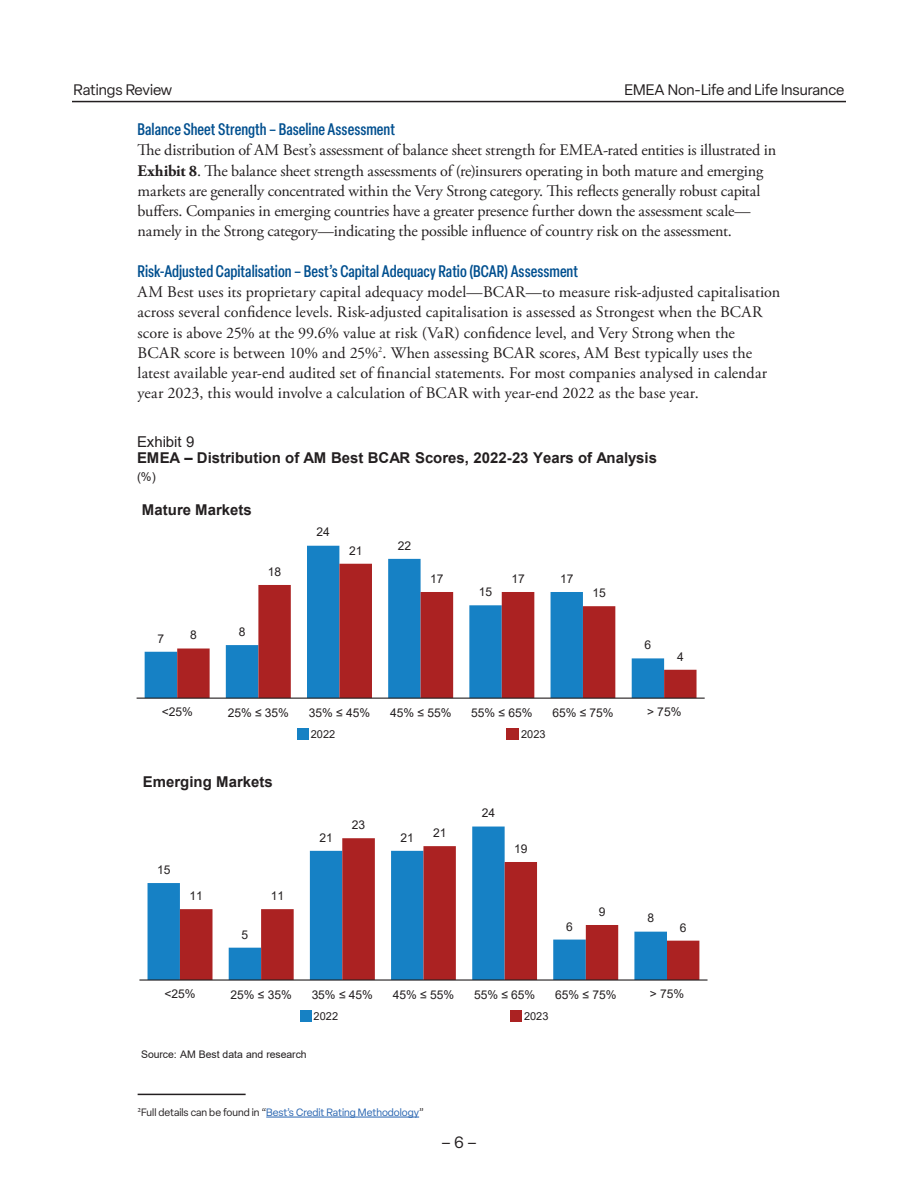
<style>
.page{position:relative;width:918px;height:1188px;background:#fff}
.page>*{position:absolute;margin:0;border:0;box-sizing:border-box;transform-origin:0 0}
.t1{font:500 condensed 16.5px "Elza";color:#004f8f}
.t2{font:16.2px/20.2px "Adobe Garamond Pro";letter-spacing:-.005em;color:#231f20}
.t3{font:16.2px "Elza";color:#231f20}
.t4{font:700 15px "Arial";color:#231f20}
.t5{font:15px "Elza";color:#231f20}
.t6{font:15px "Arial";letter-spacing:-.005em;color:#231f20}
.t7{font:12.15px "Arial";color:#231f20}
.t8{font:12px "Arial";letter-spacing:-.005em;color:#231f20}
.t9{font:10.95px "Arial";color:#231f20}
.t10{font:10.5px "Elza";color:#2865b1}
.t11{font:10.5px "Arial";letter-spacing:-.005em;color:#231f20}
.s1{font-weight:700}
.s2{font-family:"Minion Pro";color:#231f20}
.s3{color:#231f20}
</style>
<div class="page">
<hr style="left:72px;top:101px;width:774px;height:1px;background:#231f20">
<hr style="left:138px;top:1094px;width:108px;height:1px;background:#231f20">
<hr style="left:266px;top:1117px;width:153px;height:1px;background:#2865b1">
<svg style="left:145px;top:546px;width:276px;height:152px"></svg>
<svg style="left:177px;top:564px;width:520px;height:134px"></svg>
<hr style="left:137px;top:698px;width:568px;height:1px;background:#231f20">
<svg style="left:148px;top:827px;width:357px;height:152px"></svg>
<svg style="left:180px;top:838px;width:519px;height:141px"></svg>
<hr style="left:139px;top:979px;width:569px;height:2px;background:#231f20">
<div style="left:297px;top:728px;width:12px;height:12px;background:#1681c4"></div>
<div style="left:507px;top:728px;width:12px;height:12px;background:#ab2222"></div>
<div style="left:300px;top:1010px;width:12px;height:12px;background:#1681c4"></div>
<div style="left:510px;top:1010px;width:12px;height:12px;background:#ab2222"></div>
<p class="t5" style="left:74px;top:80px;width:100px">Ratings Review</p>
<p class="t5" style="left:624px;top:80px;width:222px">EMEA Non-Life and Life Insurance</p>
<p class="t1" style="left:138px;top:118px;width:259px">Balance Sheet Strength – Baseline Assessment</p>
<p class="t2" style="left:138px;top:141px;width:640px">The distribution of AM Best’s assessment of balance sheet strength for EMEA-rated entities is illustrated in <span class="s1">Exhibit 8</span>. The balance sheet strength assessments of (re)insurers operating in both mature and emerging markets are generally concentrated within the Very Strong category. This reflects generally robust capital buffers. Companies in emerging countries have a greater presence further down the assessment scale— namely in the Strong category—indicating the possible influence of country risk on the assessment.</p>
<p class="t1" style="left:138px;top:260px;width:442px">Risk-Adjusted Capitalisation – Best’s Capital Adequacy Ratio (BCAR) Assessment</p>
<p class="t2" style="left:138px;top:282px;width:644px">AM Best uses its proprietary capital adequacy model—BCAR—to measure risk-adjusted capitalisation across several confidence levels. Risk-adjusted capitalisation is assessed as Strongest when the BCAR score is above 25% at the 99.6% value at risk (VaR) confidence level, and Very Strong when the BCAR score is between 10% and 25%<sup>2</sup>. When assessing BCAR scores, AM Best typically uses the latest available year-end audited set of financial statements. For most companies analysed in calendar year 2023, this would involve a calculation of BCAR with year-end 2022 as the base year.</p>
<p class="t6" style="left:137px;top:432px;width:59px">Exhibit 9</p>
<p class="t4" style="left:137px;top:448px;width:522px">EMEA – Distribution of AM Best BCAR Scores, 2022-23 Years of Analysis</p>
<p class="t8" style="left:137px;top:468px;width:20px">(%)</p>
<p class="t4" style="left:142px;top:499px;width:111px">Mature Markets</p>
<p class="t8" style="left:158px;top:630px;width:8px">7</p>
<p class="t8" style="left:190px;top:627px;width:8px">8</p>
<p class="t8" style="left:239px;top:623px;width:8px">8</p>
<p class="t8" style="left:268px;top:563px;width:15px">18</p>
<p class="t8" style="left:317px;top:524px;width:15px">24</p>
<p class="t8" style="left:349px;top:542px;width:15px">21</p>
<p class="t8" style="left:398px;top:537px;width:15px">22</p>
<p class="t8" style="left:430px;top:570px;width:15px">17</p>
<p class="t8" style="left:511px;top:570px;width:15px">17</p>
<p class="t8" style="left:479px;top:584px;width:15px">15</p>
<p class="t8" style="left:560px;top:570px;width:15px">17</p>
<p class="t7" style="left:593px;top:584px;width:15px">15</p>
<p class="t8" style="left:645px;top:637px;width:8px">6</p>
<p class="t8" style="left:677px;top:648px;width:8px">4</p>
<p class="t8" style="left:162px;top:704px;width:33px">&lt;25%</p>
<p class="t8" style="left:228px;top:704px;width:63px">25% ≤ 35%</p>
<p class="t8" style="left:309px;top:704px;width:63px">35% ≤ 45%</p>
<p class="t8" style="left:390px;top:704px;width:63px">45% ≤ 55%</p>
<p class="t8" style="left:471px;top:704px;width:63px">55% ≤ 65%</p>
<p class="t8" style="left:552px;top:704px;width:63px">65% ≤ 75%</p>
<p class="t8" style="left:647px;top:704px;width:36px">&gt; 75%</p>
<p class="t9" style="left:311px;top:727px;width:26px">2022</p>
<p class="t9" style="left:521px;top:727px;width:26px">2023</p>
<p class="t4" style="left:143px;top:772px;width:131px">Emerging Markets</p>
<p class="t8" style="left:157px;top:862px;width:15px">15</p>
<p class="t8" style="left:190px;top:888px;width:15px">11</p>
<p class="t8" style="left:271px;top:888px;width:15px">11</p>
<p class="t8" style="left:242px;top:926px;width:8px">5</p>
<p class="t8" style="left:352px;top:817px;width:15px">23</p>
<p class="t8" style="left:319px;top:829px;width:15px">21</p>
<p class="t8" style="left:401px;top:829px;width:15px">21</p>
<p class="t8" style="left:433px;top:825px;width:15px">21</p>
<p class="t8" style="left:482px;top:805px;width:15px">24</p>
<p class="t8" style="left:514px;top:840px;width:15px">19</p>
<p class="t8" style="left:566px;top:918px;width:8px">6</p>
<p class="t8" style="left:599px;top:903px;width:8px">9</p>
<p class="t8" style="left:647px;top:910px;width:8px">8</p>
<p class="t8" style="left:680px;top:919px;width:8px">6</p>
<p class="t8" style="left:165px;top:986px;width:33px">&lt;25%</p>
<p class="t8" style="left:231px;top:986px;width:63px">25% ≤ 35%</p>
<p class="t8" style="left:312px;top:986px;width:63px">35% ≤ 45%</p>
<p class="t8" style="left:393px;top:986px;width:63px">45% ≤ 55%</p>
<p class="t8" style="left:474px;top:986px;width:63px">55% ≤ 65%</p>
<p class="t8" style="left:555px;top:986px;width:63px">65% ≤ 75%</p>
<p class="t8" style="left:650px;top:986px;width:36px">&gt; 75%</p>
<p class="t9" style="left:314px;top:1008px;width:26px">2022</p>
<p class="t9" style="left:524px;top:1008px;width:26px">2023</p>
<p class="t11" style="left:141px;top:1047px;width:167px">Source: AM Best data and research</p>
<p class="t10" style="left:138px;top:1105px;width:288px"><span class="s2">2</span><span class="s3">Full details can be found in “</span>Best’s Credit Rating Methodology<span class="s3">”</span></p>
<p class="t3" style="left:441px;top:1131px;width:37px">– 6 –</p>
</div>
